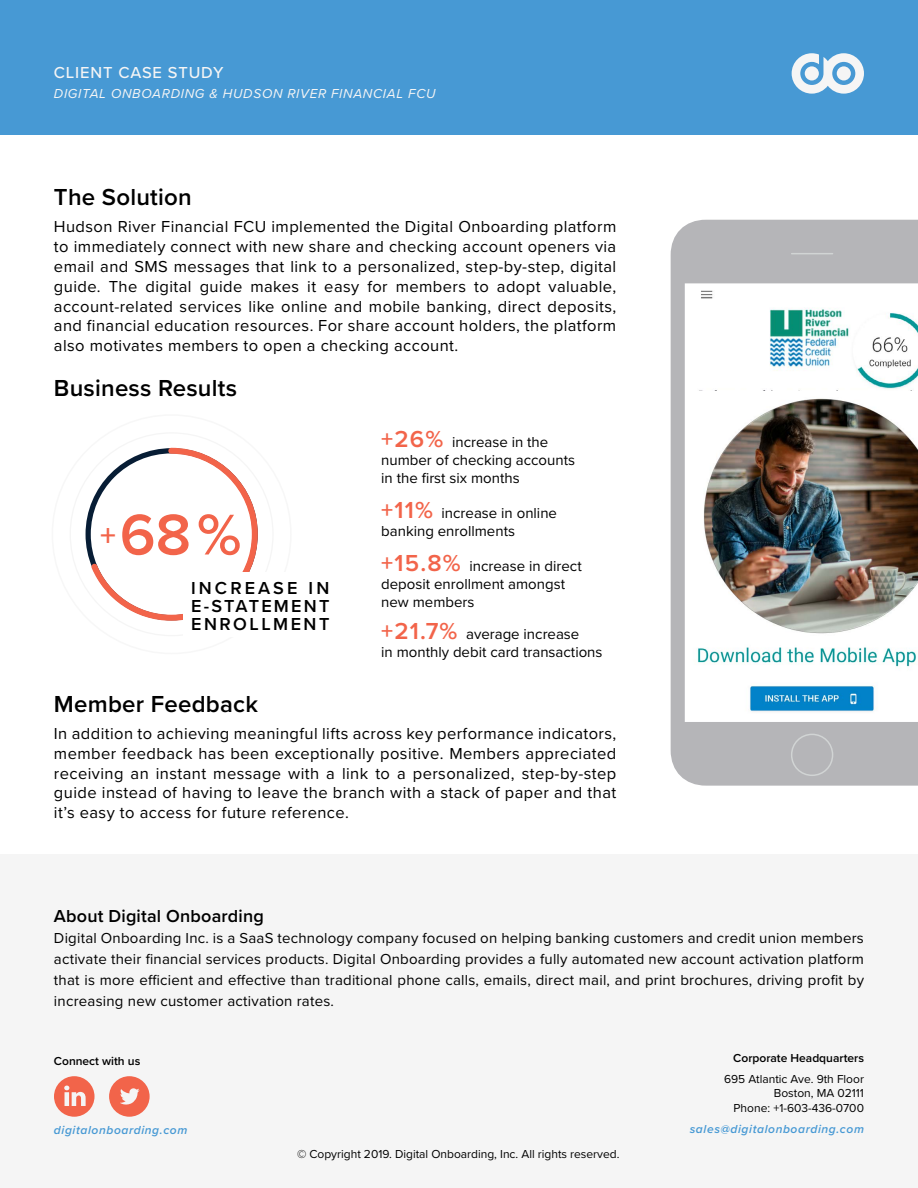
<style>
.page{position:relative;width:918px;height:1188px;background:#fff}
.page>*{position:absolute;margin:0;border:0;box-sizing:border-box;transform-origin:0 0}
.t1{font:600 59.55px "Proxima Nova";color:#f2644a}
.t2{font:600 24px "Proxima Nova";letter-spacing:.01em;color:#000}
.t3{font:600 18px/18px "Proxima Nova";letter-spacing:.12em;color:#000;text-align:justify}
.t4{font:600 18px "Proxima Nova";letter-spacing:.01em;color:#000}
.t5{font:16.5px/19.8px "Proxima Nova";letter-spacing:.025em;color:#000;text-align:justify}
.t6{font:500 16.5px "Proxima Nova";letter-spacing:.05em;color:#f5f5f5}
.t7{font:15px/18px "Proxima Nova";color:#000}
.t8{font:italic 13.5px "Proxima Nova";letter-spacing:.05em;color:#f5f5f5}
.t9{font:12px/13.5px "Proxima Nova";color:#000;text-align:right}
.t10{font:italic 600 12px "Proxima Nova";letter-spacing:.05em;color:#4799d4}
.t11{font:600 12px "Proxima Nova";color:#000}
.s1{font-size:31.5px}
.s2{font-weight:600;font-size:24px;color:#f2644a}
</style>
<div class="page">
<div style="left:0;top:0;width:918px;height:135px;background:#4799d4"></div>
<svg style="left:792px;top:53px;width:72px;height:41px"></svg>
<svg style="left:85px;top:447px;width:173px;height:174px"></svg>
<div style="left:184px;top:572px;width:151px;height:64px;background:#fff"></div>
<div style="left:0;top:855px;width:918px;height:333px;background:#f5f5f5"></div>
<svg style="left:54px;top:1076px;width:41px;height:41px"></svg>
<svg style="left:109px;top:1076px;width:41px;height:41px"></svg>
<img style="left:671px;top:220px;width:247px;height:566px">
<hr style="left:792px;top:253px;width:41px;height:1px;background:#d1d4d4">
<div style="left:794px;top:737px;width:36px;height:36px;background:#b5b5b8;border-radius:50%"></div>
<div style="left:791px;top:734px;width:42px;height:42px;border:2px solid #d1d4d4;border-radius:50%"></div>
<p class="t6" style="left:54px;top:61px;width:171px">CLIENT CASE STUDY</p>
<p class="t8" style="left:54px;top:83px;width:383px">DIGITAL ONBOARDING &amp; HUDSON RIVER FINANCIAL FCU</p>
<h2 class="t2" style="left:54px;top:180px;width:139px">The Solution</h2>
<p class="t5" style="left:54px;top:216px;width:564px">Hudson River Financial FCU implemented the Digital Onboarding platform to immediately connect with new share and checking account openers via email and SMS messages that link to a personalized, step-by-step, digital guide. The digital guide makes it easy for members to adopt valuable, account-related services like online and mobile banking, direct deposits, and financial education resources. For share account holders, the platform also motivates members to open a checking account.</p>
<h2 class="t2" style="left:54px;top:370px;width:185px">Business Results</h2>
<h1 class="t1" style="left:100px;top:490px;width:143px"><span class="s1">+</span>68%</h1>
<p class="t3" style="left:191px;top:578px;width:140px">INCREASE IN E-STATEMENT ENROLLMENT</p>
<p class="t7" style="left:381px;top:432px;width:195px"><span class="s2">+26%</span> increase in the number of checking accounts in the first six months</p>
<p class="t7" style="left:381px;top:503px;width:177px"><span class="s2">+11%</span> increase in online banking enrollments</p>
<p class="t7" style="left:381px;top:556px;width:202px"><span class="s2">+15.8%</span> increase in direct deposit enrollment amongst new members</p>
<p class="t7" style="left:381px;top:624px;width:223px"><span class="s2">+21.7%</span> average increase<br>in monthly debit card transactions</p>
<h2 class="t2" style="left:54px;top:686px;width:206px">Member Feedback</h2>
<p class="t5" style="left:54px;top:723px;width:564px">In addition to achieving meaningful lifts across key performance indicators, member feedback has been exceptionally positive. Members appreciated receiving an instant message with a link to a personalized, step-by-step guide instead of having to leave the branch with a stack of paper and that it’s easy to access for future reference.</p>
<p class="t4" style="left:54px;top:903px;width:211px">About Digital Onboarding</p>
<p class="t7" style="left:54px;top:927px;width:812px;line-height:21px;text-align:justify">Digital Onboarding Inc. is a SaaS technology company focused on helping banking customers and credit union members activate their financial services products. Digital Onboarding provides a fully automated new account activation platform that is more efficient and effective than traditional phone calls, emails, direct mail, and print brochures, driving profit by increasing new customer activation rates.</p>
<p class="t11" style="left:54px;top:1052px;width:88px">Connect with us</p>
<p class="t10" style="left:54px;top:1121px;width:135px">digitalonboarding.com</p>
<p class="t9" style="left:297px;top:1147px;width:324px">© Copyright 2019. Digital Onboarding, Inc. All rights reserved.</p>
<p class="t11" style="left:733px;top:1049px;width:132px">Corporate Headquarters</p>
<p class="t9" style="left:724px;top:1072px;width:141px">695 Atlantic Ave. 9th Floor<br>Boston, MA 02111</p>
<p class="t9" style="left:734px;top:1101px;width:132px">Phone: +1-603-436-0700</p>
<p class="t10" style="left:690px;top:1120px;width:176px">sales@digitalonboarding.com</p>
</div>
